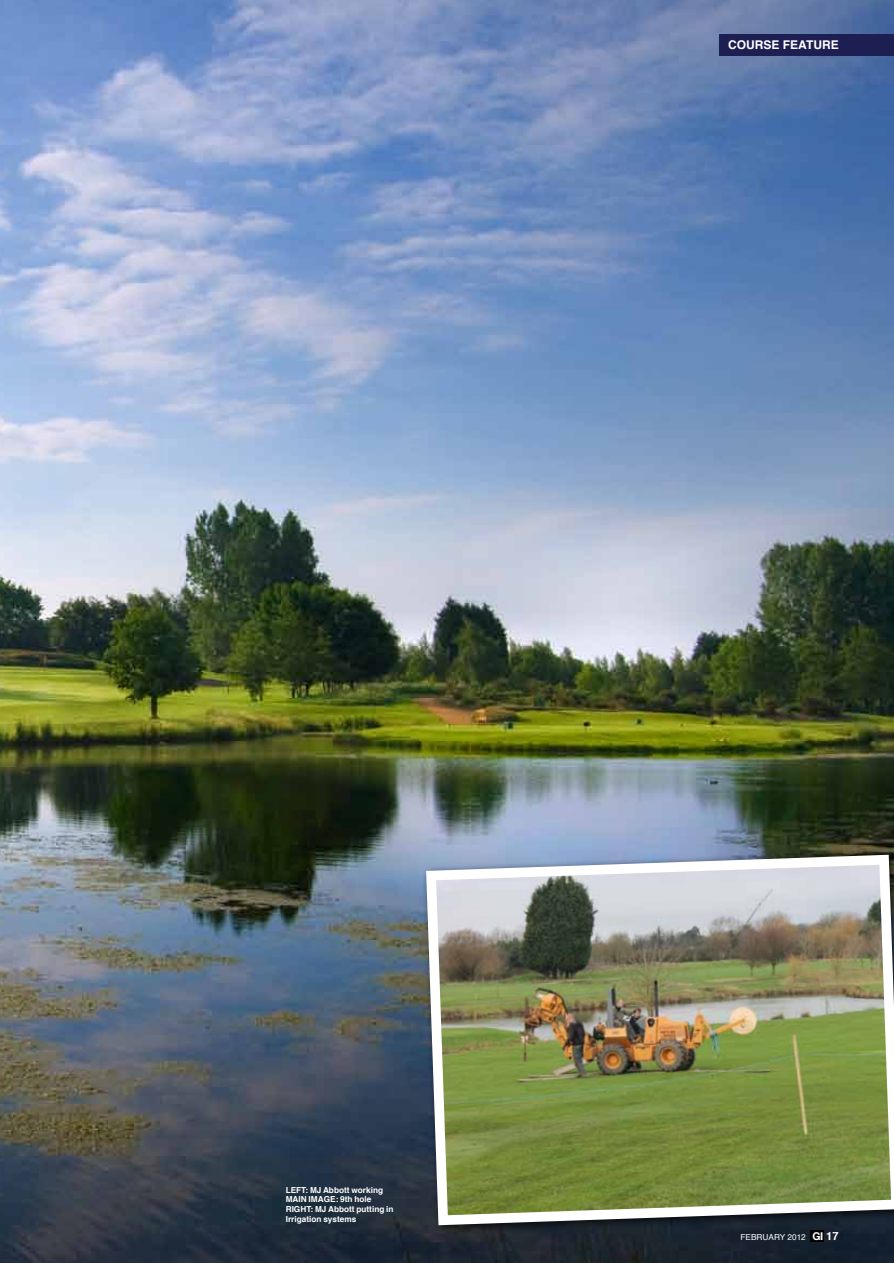
<style>
.page{position:relative;width:894px;height:1263px;background:#fff}
.page>*{position:absolute;margin:0;border:0;box-sizing:border-box;transform-origin:0 0}
.t1{font:700 12px "Helvetica";color:#fff}
.t2{font:700 8.25px/9.8px "Helvetica";color:#fff}
.t3{font:8.25px "Helvetica";color:#fff}
.s1{font-family:"Helvetica Neue";font-weight:700;font-size:10.8px}
.s2{font-weight:700;font-size:11.25px}
</style>
<div class="page">
<img style="left:0;top:0;width:894px;height:1263px">
<div style="left:810px;top:1230px;width:14px;height:11px;background:#000"></div>
<div style="left:719px;top:34px;width:175px;height:21px;background:#1d1f52"></div>
<img style="left:421px;top:850px;width:473px;height:380px">
<p class="t1" style="left:728px;top:35px;width:112px">COURSE Feature</p>
<p class="t2" style="left:286px;top:1185px;width:109px">LEFT: MJ Abbott working<br>MAIN IMAGE: 9th hole<br>RIGHT: MJ Abbott putting in<br>Irrigation systems</p>
<p class="t3" style="left:740px;top:1231px;width:100px">FEBRUARY 2012 <span class="s1">GI</span> <span class="s2">17</span></p>
</div>
